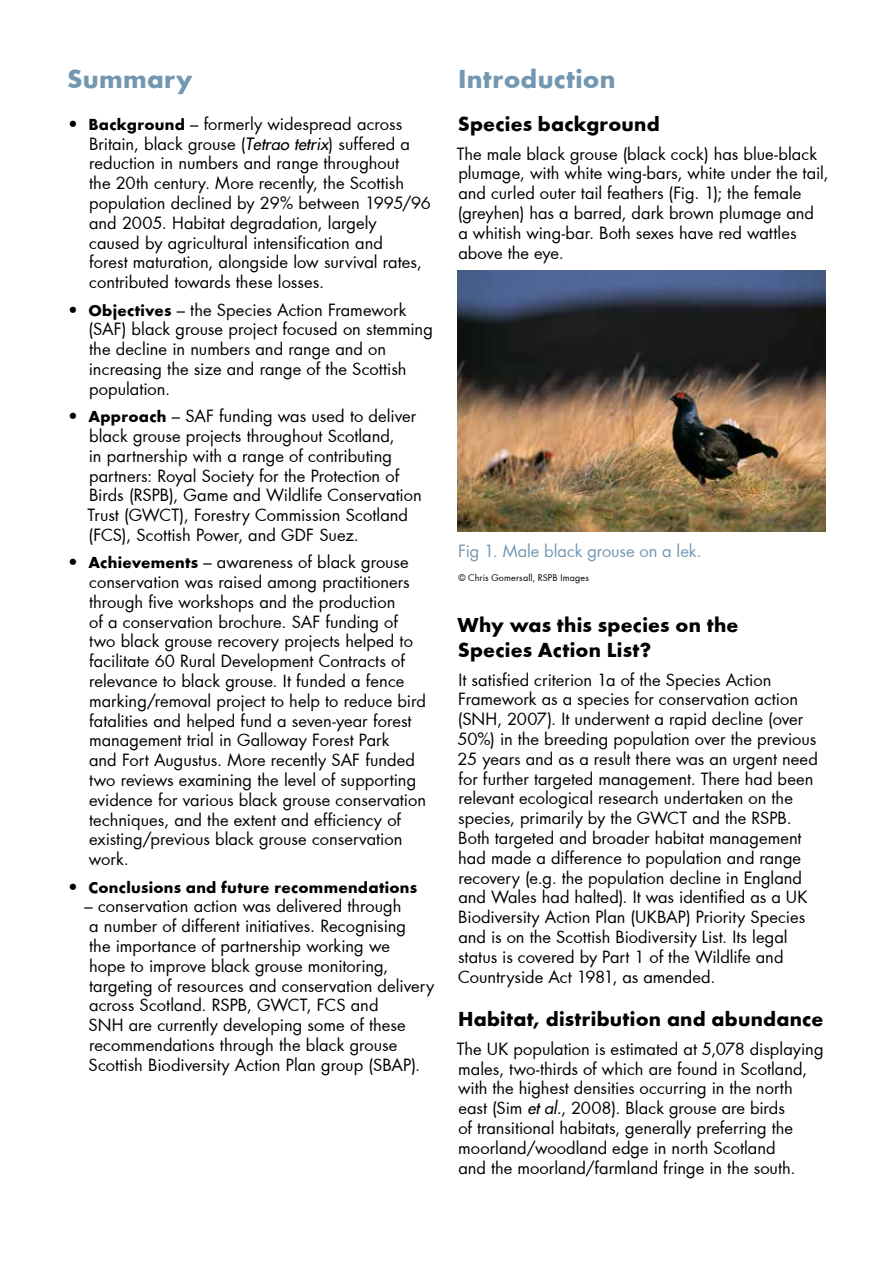
<style>
.page{position:relative;width:893px;height:1263px;background:#fff}
.page>*{position:absolute;margin:0;border:0;box-sizing:border-box;transform-origin:0 0}
.Body_Text{font:700 27px "Futura";letter-spacing:.01em;color:#7497b1}
.Header_1{font:700 27px "Futura";letter-spacing:.01em;color:#7497b1}
.Header_3{font:700 21px/25.2px "Futura";letter-spacing:.01em;color:#000}
.text_bullet{font:16.5px/19.8px "Futura";color:#000}
.Body_Text-2{font:16.5px/19.8px "Futura";color:#000}
.text_bullet-2{font:700 16.5px "Futura";letter-spacing:.015em;color:#000}
.credit{font:16.5px "Futura";color:#7497b1}
.credit-2{font:9px "Futura";letter-spacing:.02em;color:#000}
.s1{font-weight:700}
.s2{font-family:"Futura 2";font-style:italic}
.s3{font-weight:400}
</style>
<div class="page">
<img style="left:458px;top:271px;width:367px;height:260px">
<h1 class="Header_1" style="left:67px;top:67px;width:127px">Summary</h1>
<p class="text_bullet" style="left:89px;top:114px;width:343px;text-indent:-21px">• <span class="s1">Background</span> – formerly widespread across Britain, black grouse (<span class="s2">Tetrao tetrix</span>) suffered a reduction in numbers and range throughout<br>the 20th century. More recently, the Scottish population declined by 29% between 1995/96 and 2005. Habitat degradation, largely caused by agricultural intensification and<br>forest maturation, alongside low survival rates, contributed towards these losses.</p>
<p class="text_bullet" style="left:89px;top:299px;width:346px;text-indent:-21px">• <span class="s1">Objectives</span> – the Species Action Framework (SAF) black grouse project focused on stemming the decline in numbers and range and on increasing the size and range of the Scottish population.</p>
<p class="text_bullet" style="left:87px;top:406px;width:336px;text-indent:-19px">• <span class="s1">Approach</span> – SAF funding was used to deliver black grouse projects throughout Scotland,<br>in partnership with a range of contributing partners: Royal Society for the Protection of Birds (RSPB), Game and Wildlife Conservation Trust (GWCT), Forestry Commission Scotland (FCS), Scottish Power, and GDF Suez.</p>
<p class="text_bullet" style="left:89px;top:552px;width:339px;text-indent:-21px">• <span class="s1">Achievements</span> – awareness of black grouse conservation was raised among practitioners through five workshops and the production<br>of a conservation brochure. SAF funding of two black grouse recovery projects helped to facilitate 60 Rural Development Contracts of relevance to black grouse. It funded a fence marking/removal project to help to reduce bird fatalities and helped fund a seven-year forest management trial in Galloway Forest Park<br>and Fort Augustus. More recently SAF funded two reviews examining the level of supporting evidence for various black grouse conservation techniques, and the extent and efficiency of existing/previous black grouse conservation work.</p>
<p class="text_bullet-2" style="left:68px;top:880px;width:351px"><span class="s3">•</span> Conclusions and future recommendations</p>
<p class="text_bullet" style="left:85px;top:896px;width:351px">– conservation action was delivered through<br>a number of different initiatives. Recognising<br>the importance of partnership working we<br>hope to improve black grouse monitoring, targeting of resources and conservation delivery across Scotland. RSPB, GWCT, FCS and<br>SNH are currently developing some of these recommendations through the black grouse Scottish Biodiversity Action Plan group (SBAP).</p>
<p class="Body_Text" style="left:458px;top:67px;width:159px">Introduction</p>
<h3 class="Header_3" style="left:458px;top:112px;width:204px">Species background</h3>
<p class="Body_Text-2" style="left:457px;top:143px;width:373px">The male black grouse (black cock) has blue-black plumage, with white wing-bars, white under the tail, and curled outer tail feathers (Fig. 1); the female (greyhen) has a barred, dark brown plumage and<br>a whitish wing-bar. Both sexes have red wattles above the eye.</p>
<h5 class="credit" style="left:458px;top:539px;width:245px">Fig 1. Male black grouse on a lek.</h5>
<h5 class="credit-2" style="left:458px;top:571px;width:132px">© Chris Gomersall, RSPB Images</h5>
<h3 class="Header_3" style="left:457px;top:613px;width:283px">Why was this species on the<br>Species Action List?</h3>
<p class="Body_Text-2" style="left:457px;top:669px;width:362px">It satisfied criterion 1a of the Species Action Framework as a species for conservation action (SNH, 2007). It underwent a rapid decline (over 50%) in the breeding population over the previous 25 years and as a result there was an urgent need for further targeted management. There had been relevant ecological research undertaken on the species, primarily by the GWCT and the RSPB.<br>Both targeted and broader habitat management had made a difference to population and range recovery (e.g. the population decline in England and Wales had halted). It was identified as a UK Biodiversity Action Plan (UKBAP) Priority Species and is on the Scottish Biodiversity List. Its legal status is covered by Part 1 of the Wildlife and Countryside Act 1981, as amended.</p>
<h3 class="Header_3" style="left:458px;top:1007px;width:367px">Habitat, distribution and abundance</h3>
<p class="Body_Text-2" style="left:457px;top:1038px;width:368px">The UK population is estimated at 5,078 displaying males, two-thirds of which are found in Scotland, with the highest densities occurring in the north east (Sim <span class="s2">et al</span>., 2008). Black grouse are birds<br>of transitional habitats, generally preferring the moorland/woodland edge in north Scotland<br>and the moorland/farmland fringe in the south.</p>
</div>
